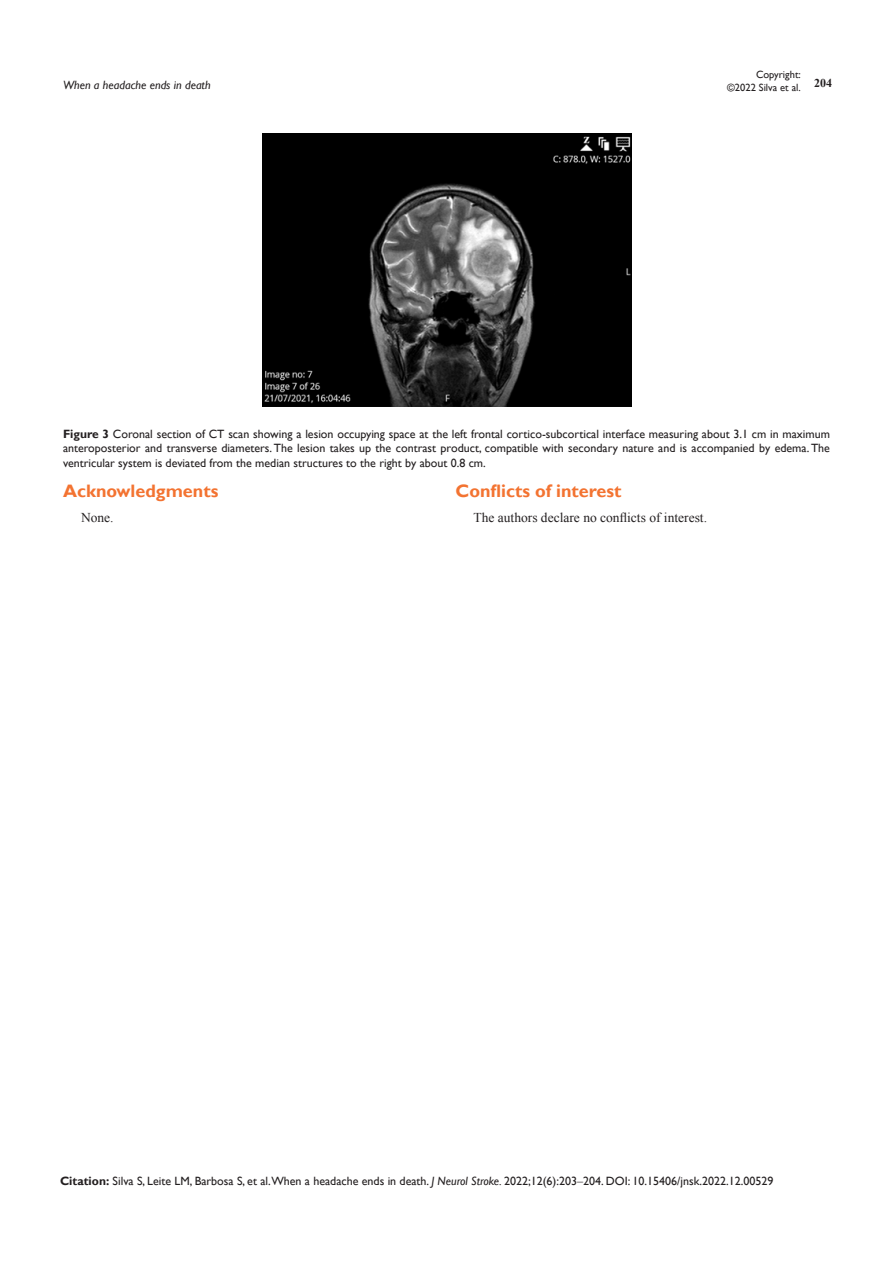
<style>
.page{position:relative;width:893px;height:1263px;background:#fff}
.page>*{position:absolute;margin:0;border:0;box-sizing:border-box;transform-origin:0 0}
.HTML_Preformatted{font:700 18px "Gill Sans";color:#f37331}
.t1{font:13.5px "Times New Roman";color:#231f20}
.Citation{font:12px/14.4px "Gill Sans";color:#231f20;text-align:justify}
.t2{font:italic 12px "Gill Sans";color:#231f20}
.t3{font:700 12px "Times New Roman";color:#231f20}
.t4{font:10.5px/12.6px "Gill Sans";color:#231f20;text-align:right}
.s1{font-weight:700}
.s2{font-style:italic}
.s3{font-family:"Times New Roman"}
</style>
<div class="page">
<img style="left:262px;top:133px;width:369px;height:273px">
<p class="t4" style="left:727px;top:69px;width:75px">Copyright: ©2022 Silva et al.</p>
<p class="t2" style="left:63px;top:78px;width:149px">When a headache ends in death</p>
<p class="t3" style="left:814px;top:75px;width:19px">204</p>
<p class="Citation" style="left:63px;top:427px;width:768px"><span class="s1">Figure 3</span> Coronal section of CT scan showing a lesion occupying space at the left frontal cortico-subcortical interface measuring about 3.1 cm in maximum anteroposterior and transverse diameters. The lesion takes up the contrast product, compatible with secondary nature and is accompanied by edema. The ventricular system is deviated from the median structures to the right by about 0.8 cm.</p>
<p class="HTML_Preformatted" style="left:63px;top:480px;width:157px">Acknowledgments</p>
<p class="t1" style="left:81px;top:509px;width:34px">None.</p>
<p class="HTML_Preformatted" style="left:455px;top:480px;width:168px">Conflicts of interest</p>
<p class="t1" style="left:473px;top:509px;width:235px">The authors declare no conflicts of interest.</p>
<p class="Citation" style="left:60px;top:1174px;width:715px"><span class="s1">Citation:</span> Silva S, Leite LM, Barbosa S, et al.When a headache ends in death. <span class="s2">J Neurol Stroke.</span> 2022;12(6):203<span class="s3">‒</span>204. DOI: 10.15406/jnsk.2022.12.00529</p>
</div>
